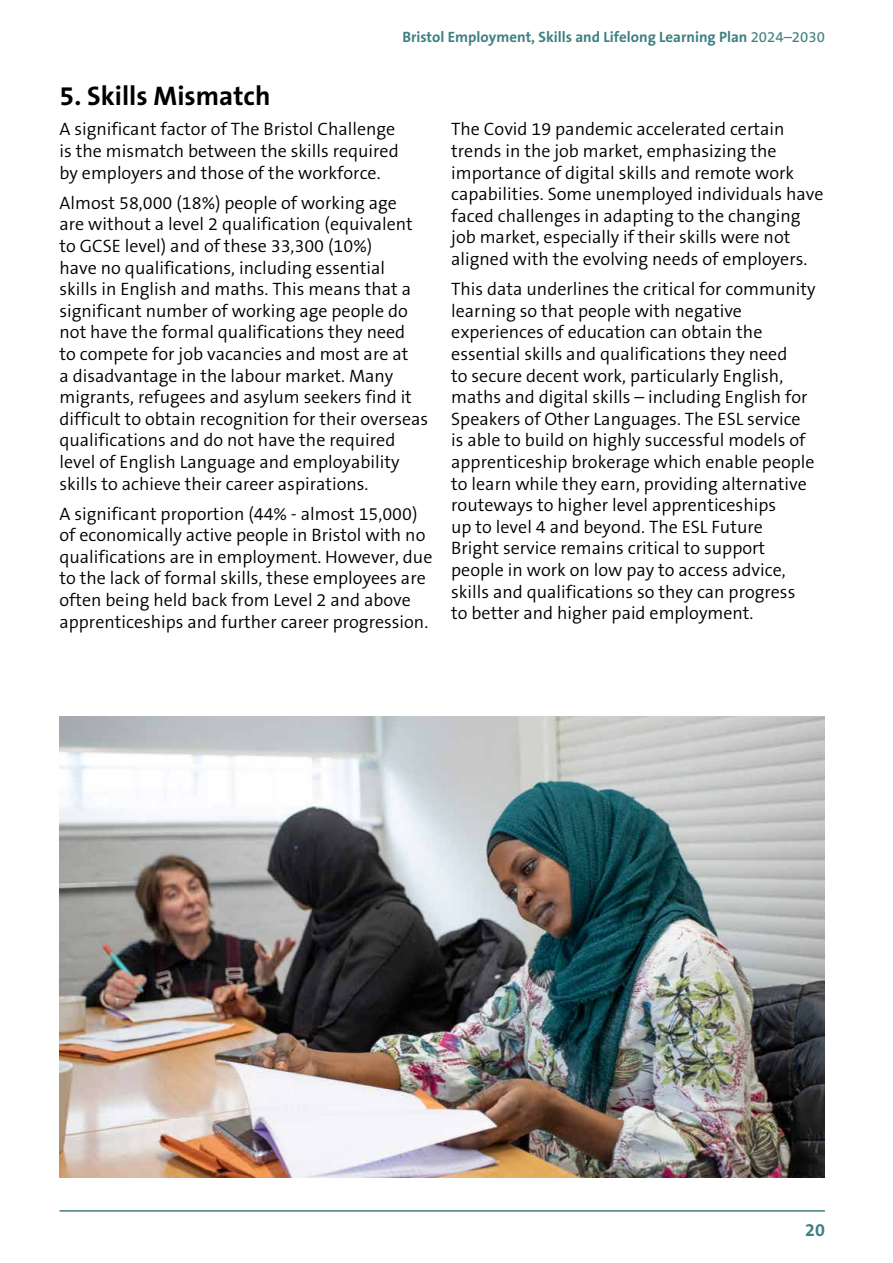
<style>
.page{position:relative;width:893px;height:1263px;background:#fff}
.page>*{position:absolute;margin:0;border:0;box-sizing:border-box;transform-origin:0 0}
.H3_Sub-headings{font:700 27px "The Sans B7";color:#000}
.Body_12pt{font:300 18px/21.6px "The Sans B4";color:#000}
.t1{font:700 18px "The Sans B7";color:#408080}
.t2{font:700 15px "The Sans B7";color:#408080}
.s1{font-family:"The Sans B5 Plain";font-weight:400}
</style>
<div class="page">
<hr style="left:60px;top:1210px;width:765px;height:1px;background:#408080">
<img style="left:60px;top:716px;width:765px;height:462px">
<p class="t2" style="left:402px;top:29px;width:424px">Bristol Employment, Skills and Lifelong Learning Plan <span class="s1">2024–2030</span></p>
<h3 class="H3_Sub-headings" style="left:60px;top:82px;width:212px">5. Skills Mismatch</h3>
<p class="Body_12pt" style="left:60px;top:119px;width:341px">A significant factor of The Bristol Challenge is the mismatch between the skills required by employers and those of the workforce.</p>
<p class="Body_12pt" style="left:60px;top:193px;width:370px">Almost 58,000 (18%) people of working age<br>are without a level 2 qualification (equivalent to GCSE level) and of these 33,300 (10%)<br>have no qualifications, including essential<br>skills in English and maths. This means that a significant number of working age people do not have the formal qualifications they need<br>to compete for job vacancies and most are at<br>a disadvantage in the labour market. Many migrants, refugees and asylum seekers find it difficult to obtain recognition for their overseas qualifications and do not have the required level of English Language and employability skills to achieve their career aspirations.</p>
<p class="Body_12pt" style="left:60px;top:503px;width:374px">A significant proportion (44% - almost 15,000) of economically active people in Bristol with no qualifications are in employment. However, due to the lack of formal skills, these employees are often being held back from Level 2 and above apprenticeships and further career progression.</p>
<p class="Body_12pt" style="left:451px;top:119px;width:374px">The Covid 19 pandemic accelerated certain trends in the job market, emphasizing the importance of digital skills and remote work capabilities. Some unemployed individuals have faced challenges in adapting to the changing job market, especially if their skills were not aligned with the evolving needs of employers.</p>
<p class="Body_12pt" style="left:451px;top:279px;width:366px">This data underlines the critical for community learning so that people with negative experiences of education can obtain the essential skills and qualifications they need<br>to secure decent work, particularly English, maths and digital skills – including English for Speakers of Other Languages. The ESL service is able to build on highly successful models of apprenticeship brokerage which enable people to learn while they earn, providing alternative routeways to higher level apprenticeships<br>up to level 4 and beyond. The ESL Future<br>Bright service remains critical to support people in work on low pay to access advice, skills and qualifications so they can progress to better and higher paid employment.</p>
<p class="t1" style="left:805px;top:1220px;width:21px">20</p>
</div>
